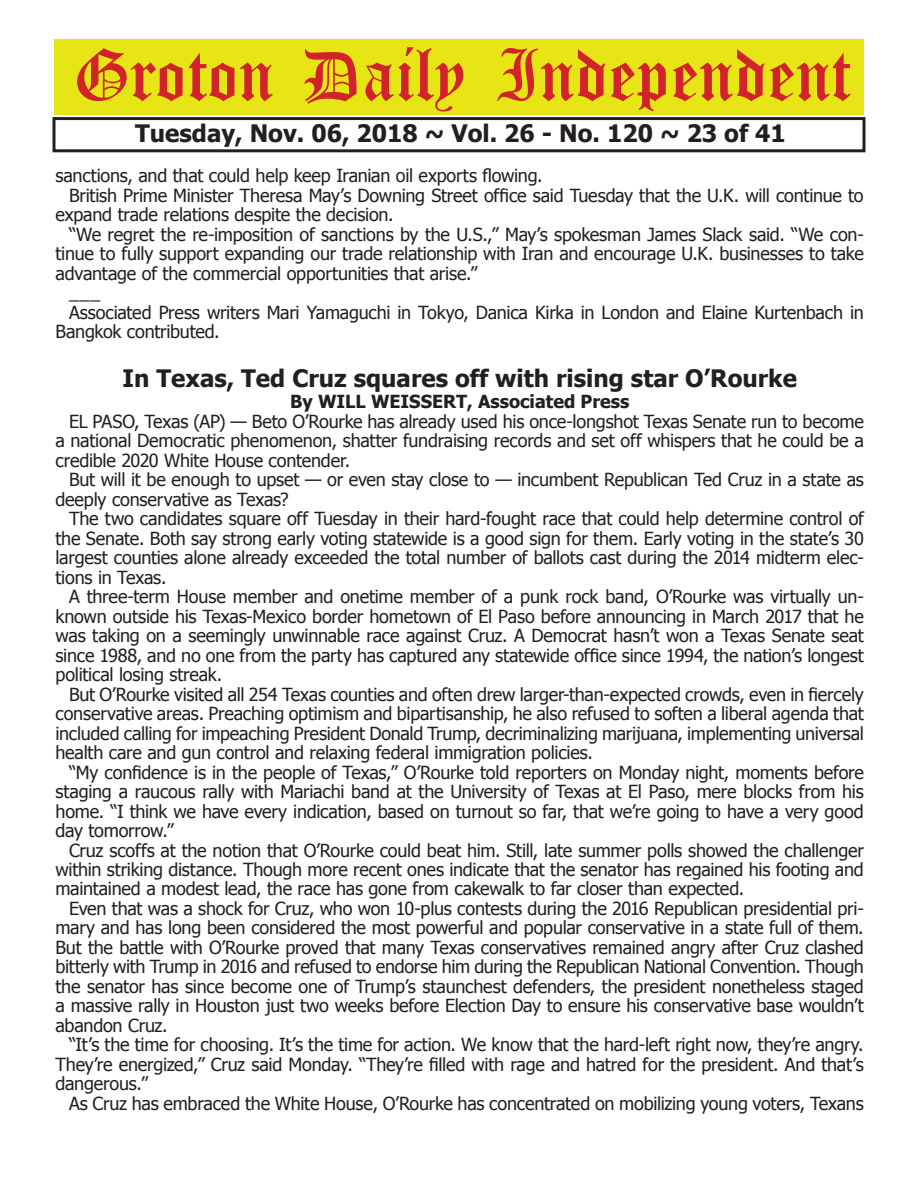
<style>
.page{position:relative;width:918px;height:1188px;background:#fff}
.page>*{position:absolute;margin:0;border:0;box-sizing:border-box;transform-origin:0 0}
.t1{font:54px "Old English Five";color:#d1232a}
.t2{font:700 24px "Tahoma";color:#231f20}
.t3{font:18px/19.5px "Tahoma";letter-spacing:-.01em;color:#231f20;text-align:justify}
.t4{font:700 18px "Tahoma";color:#231f20}
</style>
<div class="page">
<div style="left:52px;top:117px;width:814px;height:35px;border:3px solid #231f20"></div>
<div style="left:54px;top:40px;width:810px;height:75px;background:#e7e515"></div>
<h1 class="t1" style="left:73px;top:50px;width:779px">Groton Daily Independent</h1>
<h2 class="t2" style="left:135px;top:116px;width:652px">Tuesday, Nov. 06, 2018 ~ Vol. 26 - No. 120 ~ 23 of 41</h2>
<p class="t3" style="left:56px;top:165px;width:489px">sanctions, and that could help keep Iranian oil exports flowing.</p>
<p class="t3" style="left:69px;top:185px;width:796px">British Prime Minister Theresa May’s Downing Street office said Tuesday that the U.K. will continue to</p>
<p class="t3" style="left:56px;top:204px;width:340px">expand trade relations despite the decision.</p>
<p class="t3" style="left:69px;top:224px;width:796px">“We regret the re-imposition of sanctions by the U.S.,” May’s spokesman James Slack said. “We con-</p>
<p class="t3" style="left:56px;top:243px;width:810px">tinue to fully support expanding our trade relationship with Iran and encourage U.K. businesses to take</p>
<p class="t3" style="left:56px;top:263px;width:424px">advantage of the commercial opportunities that arise.”</p>
<p class="t3" style="left:69px;top:282px;width:33px">___</p>
<p class="t3" style="left:69px;top:302px;width:796px">Associated Press writers Mari Yamaguchi in Tokyo, Danica Kirka in London and Elaine Kurtenbach in</p>
<p class="t3" style="left:56px;top:321px;width:166px">Bangkok contributed.</p>
<h2 class="t2" style="left:123px;top:361px;width:676px">In Texas, Ted Cruz squares off with rising star O’Rourke</h2>
<p class="t4" style="left:290px;top:389px;width:341px">By WILL WEISSERT, Associated Press</p>
<p class="t3" style="left:56px;top:411px;width:810px;text-indent:14px">EL PASO, Texas (AP) — Beto O’Rourke has already used his once-longshot Texas Senate run to become a national Democratic phenomenon, shatter fundraising records and set off whispers that he could be a credible 2020 White House contender.</p>
<p class="t3" style="left:56px;top:469px;width:810px;text-indent:14px">But will it be enough to upset — or even stay close to — incumbent Republican Ted Cruz in a state as deeply conservative as Texas?</p>
<p class="t3" style="left:56px;top:508px;width:810px;text-indent:14px">The two candidates square off Tuesday in their hard-fought race that could help determine control of the Senate. Both say strong early voting statewide is a good sign for them. Early voting in the state’s 30 largest counties alone already exceeded the total number of ballots cast during the 2014 midterm elec&shy;tions in Texas.</p>
<p class="t3" style="left:56px;top:586px;width:810px;text-indent:14px">A three-term House member and onetime member of a punk rock band, O’Rourke was virtually un&shy;known outside his Texas-Mexico border hometown of El Paso before announcing in March 2017 that he was taking on a seemingly unwinnable race against Cruz. A Democrat hasn’t won a Texas Senate seat since 1988, and no one from the party has captured any statewide office since 1994, the nation’s longest political losing streak.</p>
<p class="t3" style="left:56px;top:683px;width:810px;text-indent:14px">But O’Rourke visited all 254 Texas counties and often drew larger-than-expected crowds, even in fiercely conservative areas. Preaching optimism and bipartisanship, he also refused to soften a liberal agenda that included calling for impeaching President Donald Trump, decriminalizing marijuana, implementing universal health care and gun control and relaxing federal immigration policies.</p>
<p class="t3" style="left:56px;top:761px;width:810px;text-indent:14px">“My confidence is in the people of Texas,” O’Rourke told reporters on Monday night, moments before staging a raucous rally with Mariachi band at the University of Texas at El Paso, mere blocks from his home. “I think we have every indication, based on turnout so far, that we’re going to have a very good day tomorrow.”</p>
<p class="t3" style="left:56px;top:839px;width:810px;text-indent:14px">Cruz scoffs at the notion that O’Rourke could beat him. Still, late summer polls showed the challenger within striking distance. Though more recent ones indicate that the senator has regained his footing and maintained a modest lead, the race has gone from cakewalk to far closer than expected.</p>
<p class="t3" style="left:56px;top:898px;width:810px;text-indent:14px">Even that was a shock for Cruz, who won 10-plus contests during the 2016 Republican presidential pri&shy;mary and has long been considered the most powerful and popular conservative in a state full of them.<br>But the battle with O’Rourke proved that many Texas conservatives remained angry after Cruz clashed bitterly with Trump in 2016 and refused to endorse him during the Republican National Convention. Though the senator has since become one of Trump’s staunchest defenders, the president nonetheless staged a massive rally in Houston just two weeks before Election Day to ensure his conservative base wouldn’t abandon Cruz.</p>
<p class="t3" style="left:56px;top:1034px;width:810px;text-indent:14px">“It’s the time for choosing. It’s the time for action. We know that the hard-left right now, they’re angry.<br>They’re energized,” Cruz said Monday. “They’re filled with rage and hatred for the president. And that’s dangerous.”</p>
<p class="t3" style="left:69px;top:1093px;width:796px">As Cruz has embraced the White House, O’Rourke has concentrated on mobilizing young voters, Texans</p>
</div>
